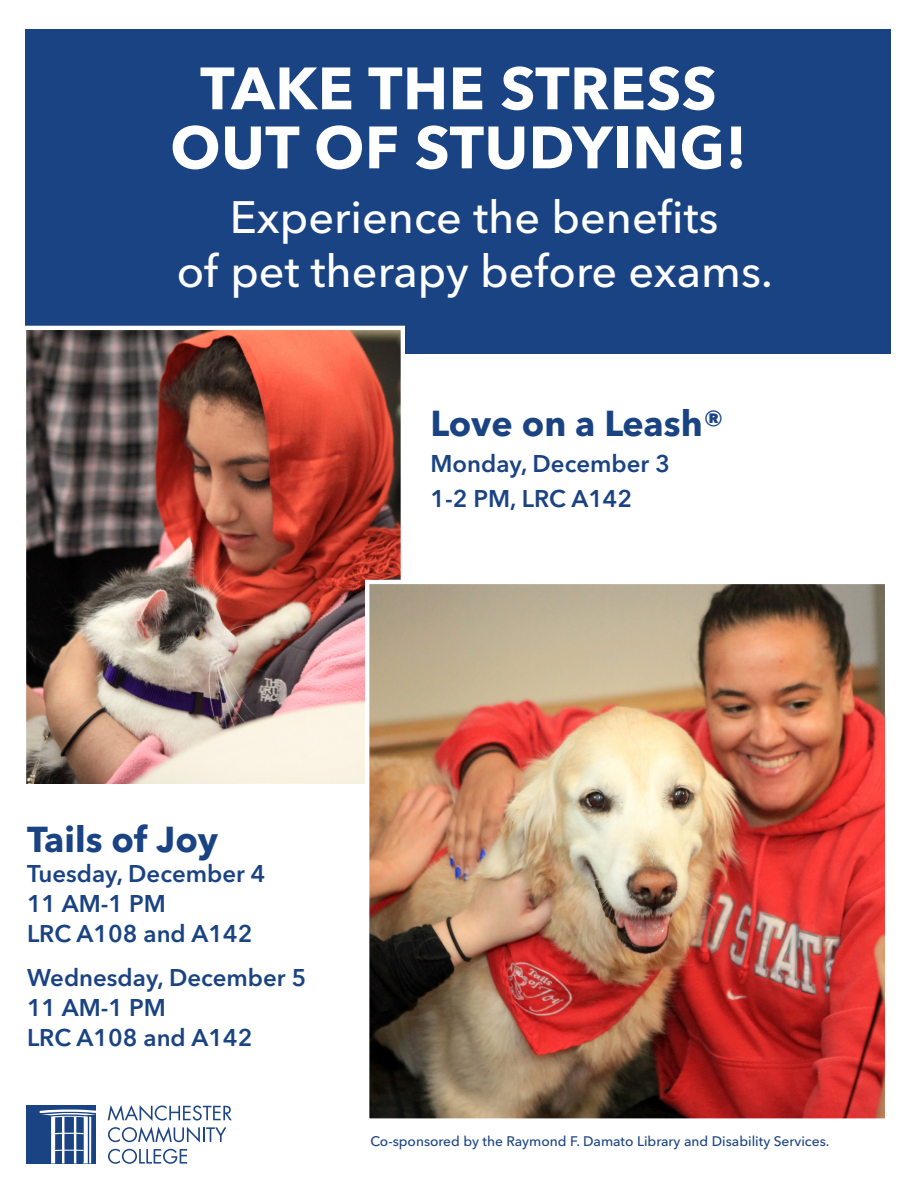
<style>
.page{position:relative;width:918px;height:1188px;background:#fff}
.page>*{position:absolute;margin:0;border:0;box-sizing:border-box;transform-origin:0 0}
.t1{font:700 59.1px/59.1px "Avenir Next LT Pro";letter-spacing:.01em;color:#fff;text-align:center}
.t2{font:500 45px/54px "Avenir Next LT Pro";color:#fff;text-align:center}
.t3{font:700 35.7px "Avenir Next LT Pro";color:#1a4383}
.t4{font:600 24px/30px "Avenir Next LT Pro";color:#1a4383}
.t5{font:500 13.8px "Avenir Next LT Pro";color:#1a4383}
</style>
<div class="page">
<div style="left:26px;top:29px;width:865px;height:325px;background:#1a4383"></div>
<svg style="left:108px;top:1105px;width:124px;height:16px"></svg>
<svg style="left:108px;top:1127px;width:118px;height:16px"></svg>
<svg style="left:108px;top:1149px;width:79px;height:15px"></svg>
<div style="left:27px;top:1105px;width:69px;height:58px;background:#1a4383"></div>
<svg style="left:39px;top:1110px;width:57px;height:53px"></svg>
<hr style="left:89px;top:1116px;width:2px;height:47px;background:#fff">
<img style="left:27px;top:331px;width:373px;height:453px">
<div style="left:22px;top:326px;width:383px;height:465px;border:4px solid #fff"></div>
<img style="left:370px;top:585px;width:514px;height:533px">
<div style="left:365px;top:580px;width:524px;height:543px;border:4px solid #fff"></div>
<p class="t1" style="left:170px;top:59px;width:578px">TAKE THE STRESS<br>OUT OF STUDYING!</p>
<p class="t2" style="left:177px;top:191px;width:598px">Experience the benefits<br>of pet therapy before exams.</p>
<p class="t3" style="left:431px;top:402px;width:295px">Love on a Leash®</p>
<p class="t4" style="left:431px;top:445px;width:241px;line-height:35.7px">Monday, December 3<br>1-2 PM, LRC A142</p>
<p class="t3" style="left:27px;top:818px;width:193px">Tails of Joy</p>
<p class="t4" style="left:27px;top:859px;width:240px">Tuesday, December 4<br>11 AM-1 PM<br>LRC A108 and A142</p>
<p class="t4" style="left:27px;top:962px;width:281px">Wednesday, December 5<br>11 AM-1 PM<br>LRC A108 and A142</p>
<p class="t5" style="left:370px;top:1133px;width:461px">Co-sponsored by the Raymond F. Damato Library and Disability Services.</p>
</div>
